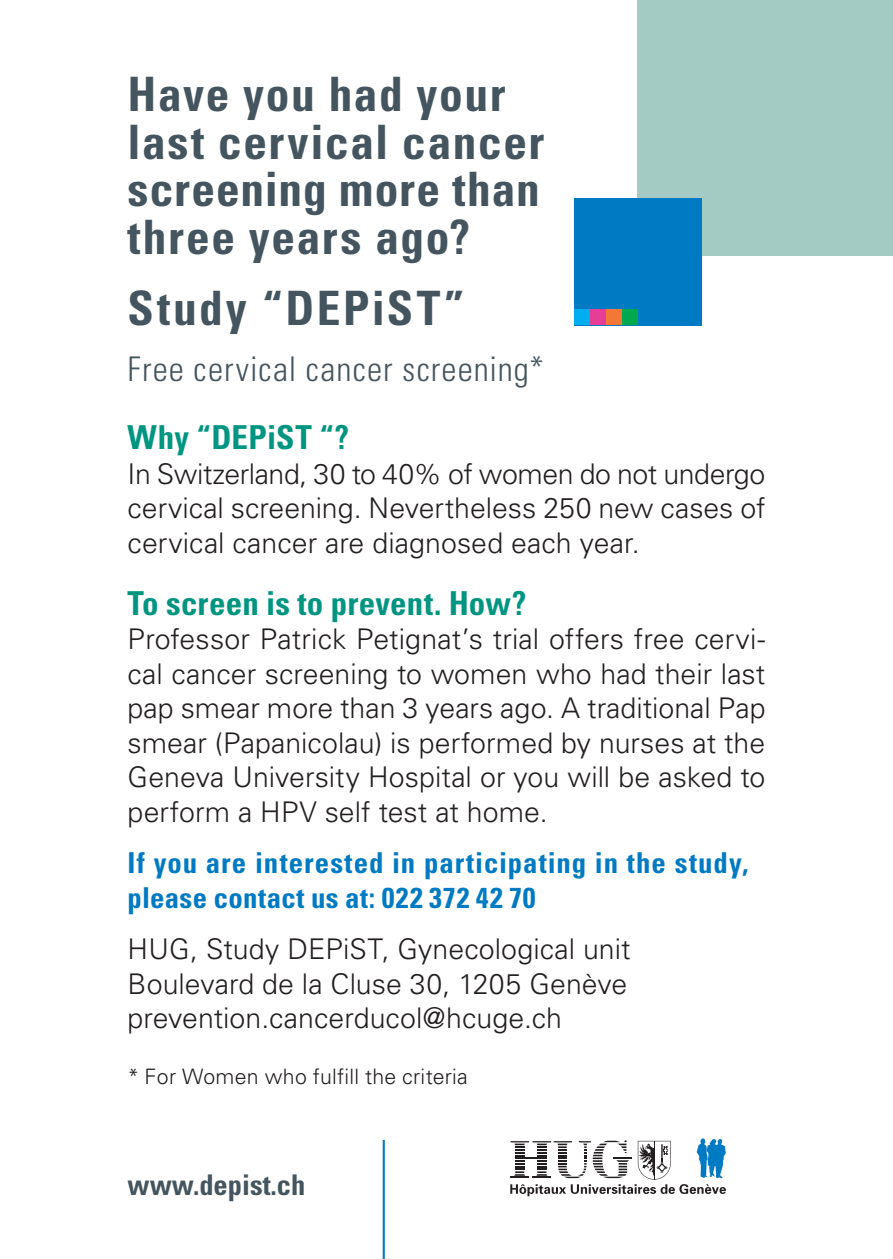
<style>
.page{position:relative;width:893px;height:1259px;background:#fff}
.page>*{position:absolute;margin:0;border:0;box-sizing:border-box;transform-origin:0 0}
.t1{font:700 condensed 47.4px/47.7px "Univers LT Std";letter-spacing:.03em;color:#45555f}
.t2{font:700 condensed 47.4px "Univers LT Std";letter-spacing:.055em;color:#45555f}
.t3{font:300 condensed 33.9px "Univers LT Std";letter-spacing:.035em;color:#45555f}
.t4{font:700 condensed 33px "Univers LT Std";letter-spacing:.005em;color:#009581}
.t5{font:700 condensed 28.8px/34.5px "Univers LT Std";letter-spacing:.03em;color:#007ac2}
.t6{font:300 28.5px/34.5px "Univers LT Std";color:#231f20;text-align:justify}
.t7{font:700 condensed 28.5px "Univers LT Std";color:#45555f}
.t8{font:300 21.3px "Univers LT Std";letter-spacing:.015em;color:#231f20}
</style>
<div class="page">
<svg style="left:510px;top:1138px;width:216px;height:58px"></svg>
<hr style="left:383px;top:1140px;width:2px;height:119px;background:#007ac2">
<div style="left:638px;top:0;width:255px;height:255px;background:#a3cac3"></div>
<div style="left:574px;top:198px;width:128px;height:127px;background:#007ac2"></div>
<div style="left:590px;top:309px;width:16px;height:16px;background:#e63e97"></div>
<div style="left:606px;top:309px;width:16px;height:16px;background:#f37736"></div>
<div style="left:622px;top:309px;width:16px;height:16px;background:#00a94e"></div>
<div style="left:574px;top:309px;width:16px;height:16px;background:#00aeef"></div>
<h1 class="t1" style="left:128px;top:70px;width:418px">Have you had your last cervical cancer screening more than three years ago?</h1>
<h1 class="t2" style="left:128px;top:279px;width:339px">Study “DEPiST”</h1>
<p class="t3" style="left:128px;top:349px;width:418px">Free cervical cancer screening*</p>
<p class="t4" style="left:128px;top:417px;width:223px">Why “DEPiST “?</p>
<p class="t6" style="left:128px;top:456px;width:639px">In Switzerland, 30 to 40% of women do not undergo cervical screening. Nevertheless 250 new cases of cervical cancer are diagnosed each year.</p>
<p class="t4" style="left:128px;top:582px;width:400px">To screen is to prevent. How?</p>
<p class="t6" style="left:128px;top:621px;width:639px">Professor Patrick Petignat’s trial offers free cervi&shy;cal cancer screening to women who had their last pap smear more than 3 years ago. A traditional Pap smear (Papanicolau) is performed by nurses at the Geneva University Hospital or you will be asked to perform a HPV self test at home.</p>
<p class="t5" style="left:128px;top:845px;width:622px">If you are interested in participating in the study, please contact us at: 022 372 42 70</p>
<p class="t6" style="left:128px;top:931px;width:504px">HUG, Study DEPiST, Gynecological unit Boulevard de la Cluse 30, 1205 Genève prevention.cancerducol@hcuge.ch</p>
<p class="t8" style="left:128px;top:1064px;width:342px">* For Women who fulfill the criteria</p>
<p class="t7" style="left:128px;top:1167px;width:179px">www.depist.ch</p>
</div>
